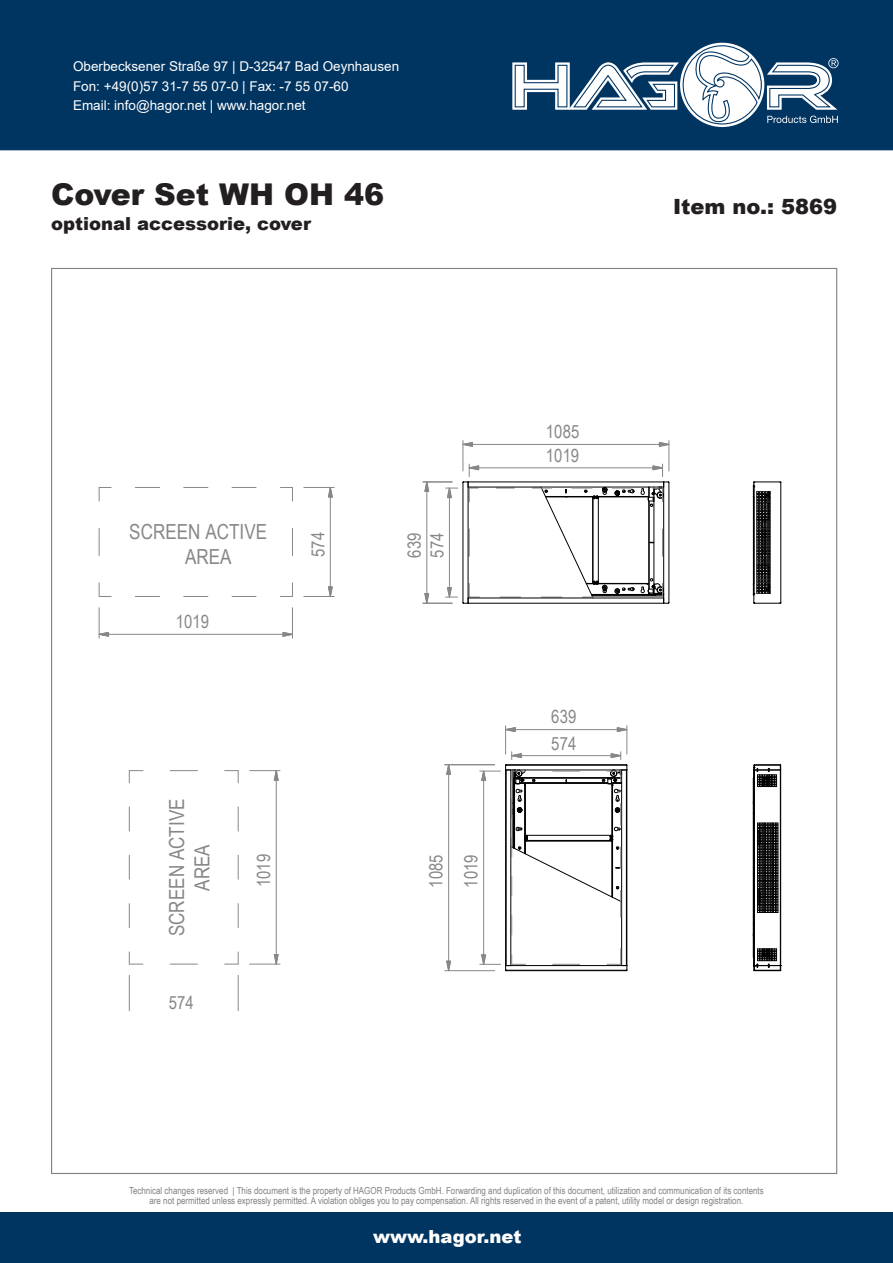
<style>
.page{position:relative;width:893px;height:1263px;background:#fff}
.page>*{position:absolute;margin:0;border:0;box-sizing:border-box;transform-origin:0 0}
.t1{font:900 30px "Arial";color:#231f20}
.t2{font:900 21px "Arial";color:#231f20}
.t3{font:20.85px/25px "Arial Narrow";color:#878787}
.t4{font:18.15px/22.6px "Arial Narrow";letter-spacing:.005em;color:#878787}
.t5{font:900 18px "Arial";color:#231f20}
.t6{font:900 18px "Arial";color:#fff}
.t7{font:13.5px/19.5px "Arial";color:#fff}
.t8{font:9.75px/10.5px "Arial Narrow";color:#808285;text-align:center}
</style>
<div class="page">
<div style="left:0;top:1213px;width:893px;height:50px;background:#003562"></div>
<div style="left:0;top:0;width:893px;height:150px;background:#003562"></div>
<svg style="left:502px;top:39px;width:358px;height:93px"></svg>
<svg style="left:500px;top:597px;width:21px;height:1px"></svg>
<svg style="left:496px;top:488px;width:18px;height:1px"></svg>
<svg style="left:469px;top:529px;width:1px;height:27px"></svg>
<hr style="left:468px;top:598px;width:196px;height:1px;background:#000">
<hr style="left:468px;top:603px;width:196px;height:1px;background:#000">
<hr style="left:468px;top:487px;width:196px;height:1px;background:#000">
<hr style="left:468px;top:482px;width:196px;height:1px;background:#000">
<hr style="left:468px;top:482px;width:1px;height:121px;background:#000">
<hr style="left:463px;top:482px;width:1px;height:121px;background:#000">
<hr style="left:510px;top:770px;width:1px;height:195px;background:#000">
<hr style="left:506px;top:770px;width:1px;height:195px;background:#000">
<hr style="left:505px;top:770px;width:1px;height:195px;background:#000">
<hr style="left:621px;top:770px;width:1px;height:195px;background:#000">
<hr style="left:626px;top:770px;width:1px;height:195px;background:#000">
<hr style="left:506px;top:965px;width:121px;height:1px;background:#000">
<hr style="left:506px;top:970px;width:120px;height:1px;background:#000">
<svg style="left:606px;top:948px;width:22px;height:23px"></svg>
<svg style="left:553px;top:964px;width:27px;height:1px"></svg>
<hr style="left:753px;top:802px;width:1px;height:66px;background:#000">
<hr style="left:780px;top:770px;width:1px;height:195px;background:#000">
<hr style="left:754px;top:770px;width:1px;height:195px;background:#000">
<svg style="left:753px;top:764px;width:28px;height:40px"></svg>
<svg style="left:753px;top:823px;width:29px;height:149px"></svg>
<svg style="left:753px;top:602px;width:28px;height:2px"></svg>
<hr style="left:753px;top:482px;width:1px;height:121px;background:#000">
<hr style="left:780px;top:482px;width:1px;height:121px;background:#000">
<svg style="left:753px;top:481px;width:28px;height:115px"></svg>
<hr style="left:479px;top:467px;width:174px;height:1px;background:#878787">
<svg style="left:532px;top:464px;width:138px;height:140px"></svg>
<svg style="left:659px;top:442px;width:10px;height:5px"></svg>
<svg style="left:462px;top:442px;width:11px;height:5px"></svg>
<hr style="left:472px;top:444px;width:187px;height:1px;background:#878787">
<hr style="left:463px;top:441px;width:1px;height:30px;background:#878787">
<hr style="left:669px;top:441px;width:1px;height:30px;background:#878787">
<hr style="left:426px;top:491px;width:1px;height:103px;background:#878787">
<hr style="left:449px;top:498px;width:1px;height:89px;background:#878787">
<svg style="left:423px;top:583px;width:56px;height:21px"></svg>
<svg style="left:423px;top:464px;width:56px;height:38px"></svg>
<svg style="left:328px;top:488px;width:5px;height:10px"></svg>
<svg style="left:328px;top:586px;width:5px;height:10px"></svg>
<hr style="left:330px;top:497px;width:1px;height:90px;background:#878787">
<hr style="left:304px;top:596px;width:30px;height:1px;background:#878787">
<hr style="left:304px;top:487px;width:30px;height:1px;background:#878787">
<svg style="left:446px;top:960px;width:5px;height:12px"></svg>
<svg style="left:446px;top:765px;width:5px;height:10px"></svg>
<hr style="left:448px;top:774px;width:1px;height:187px;background:#878787">
<hr style="left:445px;top:970px;width:50px;height:1px;background:#878787">
<hr style="left:445px;top:764px;width:50px;height:1px;background:#878787">
<svg style="left:274px;top:771px;width:5px;height:10px"></svg>
<svg style="left:274px;top:954px;width:5px;height:10px"></svg>
<hr style="left:276px;top:780px;width:1px;height:174px;background:#878787">
<hr style="left:250px;top:964px;width:30px;height:1px;background:#878787">
<hr style="left:250px;top:770px;width:30px;height:1px;background:#878787">
<hr style="left:483px;top:780px;width:1px;height:175px;background:#878787">
<svg style="left:480px;top:954px;width:45px;height:17px"></svg>
<svg style="left:480px;top:726px;width:148px;height:209px"></svg>
<svg style="left:282px;top:632px;width:10px;height:5px"></svg>
<svg style="left:98px;top:632px;width:11px;height:5px"></svg>
<hr style="left:109px;top:634px;width:174px;height:1px;background:#878787">
<hr style="left:292px;top:608px;width:1px;height:30px;background:#878787">
<hr style="left:99px;top:608px;width:1px;height:30px;background:#878787">
<hr style="left:238px;top:975px;width:1px;height:36px;background:#878787">
<hr style="left:129px;top:975px;width:1px;height:36px;background:#878787">
<svg style="left:99px;top:528px;width:1px;height:28px"></svg>
<svg style="left:232px;top:596px;width:24px;height:1px"></svg>
<svg style="left:184px;top:596px;width:24px;height:1px"></svg>
<svg style="left:135px;top:596px;width:25px;height:1px"></svg>
<svg style="left:99px;top:583px;width:12px;height:14px"></svg>
<svg style="left:292px;top:528px;width:1px;height:28px"></svg>
<svg style="left:280px;top:583px;width:13px;height:14px"></svg>
<svg style="left:99px;top:487px;width:12px;height:14px"></svg>
<svg style="left:135px;top:487px;width:25px;height:1px"></svg>
<svg style="left:184px;top:487px;width:24px;height:1px"></svg>
<svg style="left:232px;top:487px;width:24px;height:1px"></svg>
<svg style="left:280px;top:487px;width:13px;height:14px"></svg>
<svg style="left:129px;top:904px;width:1px;height:24px"></svg>
<svg style="left:129px;top:855px;width:1px;height:24px"></svg>
<svg style="left:129px;top:807px;width:1px;height:24px"></svg>
<svg style="left:170px;top:964px;width:27px;height:1px"></svg>
<svg style="left:129px;top:952px;width:14px;height:13px"></svg>
<svg style="left:238px;top:807px;width:1px;height:24px"></svg>
<svg style="left:238px;top:855px;width:1px;height:24px"></svg>
<svg style="left:238px;top:904px;width:1px;height:24px"></svg>
<svg style="left:225px;top:952px;width:14px;height:13px"></svg>
<svg style="left:129px;top:770px;width:14px;height:13px"></svg>
<svg style="left:170px;top:770px;width:27px;height:1px"></svg>
<svg style="left:225px;top:770px;width:14px;height:13px"></svg>
<h3 class="t7" style="left:73px;top:57px;width:328px">Oberbecksener Straße 97 | D-32547 Bad Oeynhausen<br>Fon: +49(0)57 31-7 55 07-0 | Fax: -7 55 07-60<br>Email: info@hagor.net | www.hagor.net</h3>
<h1 class="t1" style="left:51px;top:172px;width:335px">Cover Set WH OH 46</h1>
<h3 class="t5" style="left:51px;top:211px;width:261px">optional accessorie, cover</h3>
<h3 class="t3" style="left:185px;top:518px;width:84px;text-indent:-56px">SCREEN ACTIVE<br>AREA</h3>
<h3 class="t4" style="left:176px;top:610px;width:35px">1019</h3>
<h3 class="t4" style="left:306px;top:557px;width:26px;rotate:-90deg">574</h3>
<h3 class="t4" style="left:402px;top:558px;width:27px;rotate:-90deg">639<br>574</h3>
<h3 class="t3" style="left:164px;top:936px;width:139px;text-align:center;rotate:-90deg">SCREEN ACTIVE<br>AREA</h3>
<h3 class="t4" style="left:169px;top:991px;width:27px">574</h3>
<h3 class="t4" style="left:252px;top:887px;width:35px;rotate:-90deg">1019</h3>
<h3 class="t4" style="left:459px;top:887px;width:35px;rotate:-90deg">1019</h3>
<h3 class="t4" style="left:424px;top:888px;width:35px;rotate:-90deg">1085</h3>
<h3 class="t4" style="left:546px;top:420px;width:35px">1085</h3>
<h3 class="t4" style="left:546px;top:443px;width:35px">1019</h3>
<h3 class="t4" style="left:551px;top:703px;width:27px;line-height:26.1px">639<br>574</h3>
<h2 class="t2" style="left:673px;top:191px;width:166px">Item no.: 5869</h2>
<p class="t8" style="left:129px;top:1184px;width:636px">Technical changes reserved | This document is the property of HAGOR Products GmbH. Forwarding and duplication of this document, utilization and communication of its contents are not permitted unless expressly permitted. A violation obliges you to pay compensation. All rights reserved in the event of a patent, utility model or design registration.</p>
<h3 class="t6" style="left:373px;top:1223px;width:150px">www.hagor.net</h3>
</div>
